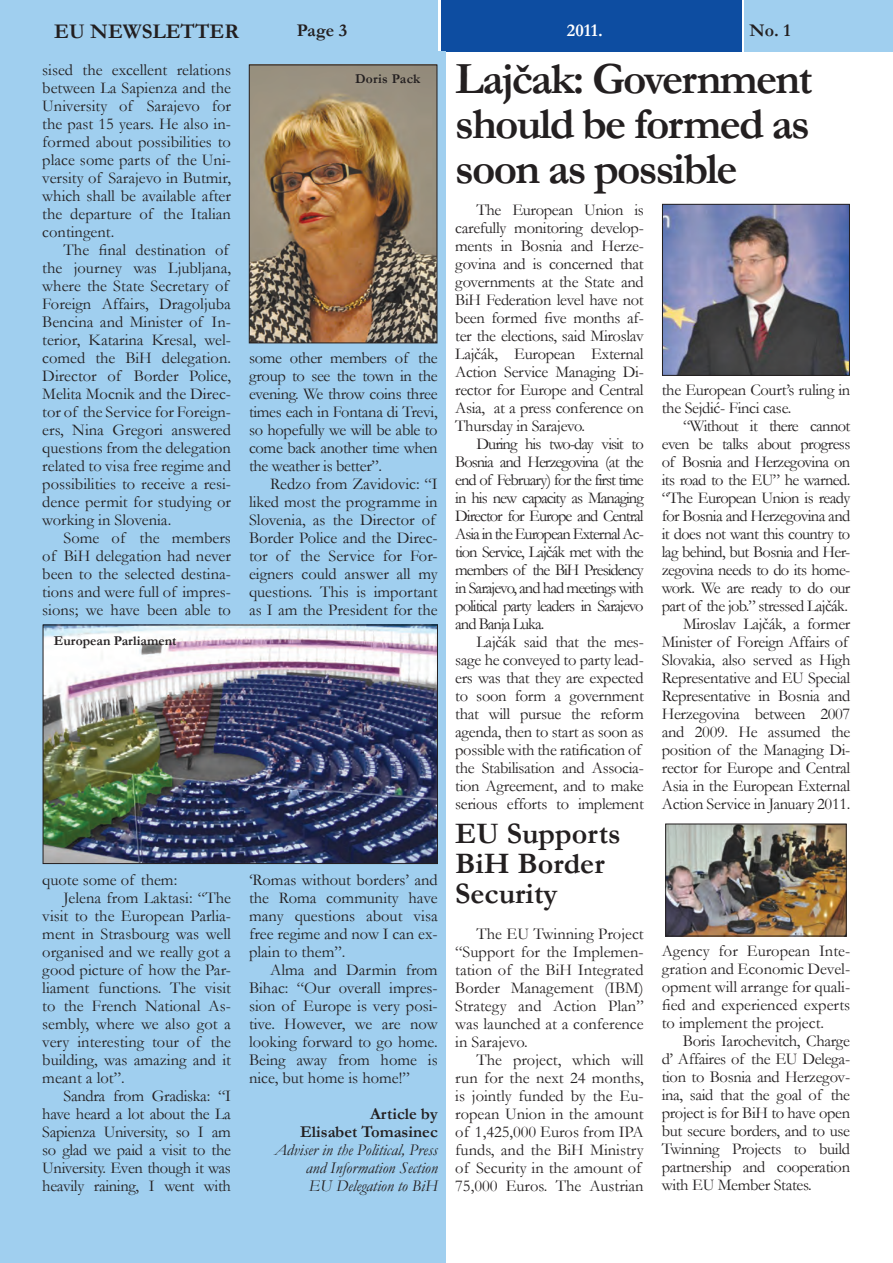
<style>
.page{position:relative;width:893px;height:1263px;background:#fff}
.page>*{position:absolute;margin:0;border:0;box-sizing:border-box;transform-origin:0 0}
.t1{font:700 45px/45px "Garamond";letter-spacing:-.04em;color:#231f20;text-align:justify}
.t2{font:700 30px/30px "Garamond";color:#231f20}
.t3{font:700 21px "Garamond";color:#231f20}
.t4{font:700 18px "Garamond";color:#231f20}
.t5{font:700 18px "Garamond";color:#fff}
.t6{font:16.5px/18px "Garamond";color:#231f20;text-align:justify}
.t7{font:16.5px/18px "Garamond";letter-spacing:-.025em;color:#231f20;text-align:right}
.t8{font:16.5px/18px "Garamond";letter-spacing:-.02em;color:#231f20}
.t9{font:italic 16.5px/18px "Garamond";color:#231f20;text-align:justify}
.t10{font:700 16.5px/18px "Garamond";color:#231f20;text-align:right}
.t11{font:700 13.5px "Garamond";color:#231f20}
.t12{font:700 13.5px "Garamond";letter-spacing:.02em;color:#231f20}
</style>
<div class="page">
<div style="left:0;top:0;width:438px;height:51px;background:#a0cfef"></div>
<div style="left:441px;top:0;width:300px;height:51px;background:#0d4da1"></div>
<div style="left:744px;top:0;width:149px;height:51px;background:#a0cfef"></div>
<div style="left:0;top:51px;width:446px;height:1212px;background:#a0cfef"></div>
<img style="left:45px;top:627px;width:391px;height:235px">
<div style="left:43px;top:625px;width:395px;height:239px;border:1px solid #231f20"></div>
<img style="left:251px;top:67px;width:184px;height:274px">
<div style="left:249px;top:65px;width:188px;height:278px;border:1px solid #231f20"></div>
<img style="left:664px;top:206px;width:184px;height:168px">
<div style="left:662px;top:204px;width:188px;height:172px;border:1px solid #231f20"></div>
<img style="left:667px;top:826px;width:178px;height:108px">
<div style="left:665px;top:824px;width:182px;height:112px;border:1px solid #231f20"></div>
<p class="t3" style="left:54px;top:17px;width:186px">EU NEWSLETTER</p>
<p class="t5" style="left:567px;top:18px;width:37px">2011.</p>
<p class="t4" style="left:750px;top:18px;width:42px">No. 1</p>
<p class="t4" style="left:297px;top:18px;width:52px">Page 3</p>
<p class="t6" style="left:42px;top:60px;width:190px">sised the excellent relations between La Sapienza and the University of Sarajevo for the past 15 years. He also in&shy;formed about possibilities to place some parts of the Uni&shy;versity of Sarajevo in Butmir, which shall be available after the departure of the Italian contingent.</p>
<p class="t6" style="left:42px;top:240px;width:190px;text-align:left;text-indent:21px">The final destination of the journey was Ljubljana, where the State Secretary of<br>Foreign Affairs, Dragoljuba<br>Bencina and Minister of In&shy;terior, Katarina Kresal, wel&shy;comed the BiH delegation.<br>Director of Border Police,<br>Melita Mocnik and the Direc&shy;tor of the Service for Foreign&shy;ers, Nina Gregori answered questions from the delegation related to visa free regime and possibilities to receive a resi&shy;dence permit for studying or working in Slovenia.</p>
<p class="t6" style="left:42px;top:528px;width:190px;text-indent:21px">Some of the members of BiH delegation had never been to the selected destina&shy;tions and were full of impres&shy;sions; we have been able to</p>
<p class="t11" style="left:54px;top:631px;width:124px">European Parliament</p>
<p class="t6" style="left:42px;top:870px;width:137px">quote some of them:</p>
<p class="t6" style="left:64px;top:888px;width:169px">Jelena from Laktasi: “The</p>
<p class="t6" style="left:42px;top:906px;width:190px">visit to the European Parlia-</p>
<p class="t6" style="left:42px;top:924px;width:190px">ment in Strasbourg was well</p>
<p class="t6" style="left:42px;top:942px;width:190px">organised and we really got a</p>
<p class="t6" style="left:42px;top:960px;width:190px">good picture of how the Par-</p>
<p class="t6" style="left:42px;top:978px;width:190px">liament functions. The visit</p>
<p class="t6" style="left:42px;top:996px;width:190px">to the French National As-</p>
<p class="t6" style="left:42px;top:1014px;width:190px">sembly, where we also got a</p>
<p class="t6" style="left:42px;top:1032px;width:190px">very interesting tour of the</p>
<p class="t6" style="left:42px;top:1050px;width:190px">building, was amazing and it</p>
<p class="t6" style="left:42px;top:1068px;width:84px">meant a lot”.</p>
<p class="t8" style="left:64px;top:1086px;width:169px">Sandra from Gradiska: “I</p>
<p class="t8" style="left:42px;top:1104px;width:190px">have heard a lot about the La</p>
<p class="t8" style="left:42px;top:1122px;width:190px">Sapienza University, so I am</p>
<p class="t8" style="left:42px;top:1140px;width:190px">so glad we paid a visit to the</p>
<p class="t8" style="left:42px;top:1158px;width:190px">University. Even though it was</p>
<p class="t8" style="left:42px;top:1176px;width:190px">heavily raining, I went with</p>
<p class="t12" style="left:355px;top:69px;width:67px">Doris Pack</p>
<p class="t6" style="left:249px;top:348px;width:190px">some other members of the group to see the town in the evening. We throw coins three times each in Fontana di Trevi, so hopefully we will be able to come back another time when the weather is better”.</p>
<p class="t6" style="left:249px;top:474px;width:190px;text-align:left;text-indent:21px">Redzo from Zavidovic: “I liked most the programme in<br>Slovenia, as the Director of<br>Border Police and the Direc&shy;tor of the Service for For&shy;eigners could answer all my questions. This is important as I am the President for the</p>
<p class="t6" style="left:249px;top:870px;width:190px">‘Romas without borders’ and the Roma community have many questions about visa free regime and now I can ex&shy;plain to them”.</p>
<p class="t6" style="left:249px;top:960px;width:190px;text-indent:21px">Alma and Darmin from Bihac: “Our overall impres&shy;sion of Europe is very posi&shy;tive. However, we are now looking forward to go home.<br>Being away from home is nice, but home is home!”</p>
<p class="t10" style="left:300px;top:1105px;width:139px">Article by<br>Elisabet Tomasinec</p>
<p class="t9" style="left:306px;top:1140px;width:134px;text-indent:-31px">Adviser in the Political, Press and Information Section EU Delegation to BiH</p>
<h1 class="t1" style="left:455px;top:57px;width:359px">Lajčak: Government should be formed as soon as possible</h1>
<p class="t6" style="left:455px;top:200px;width:190px;text-indent:21px">The European Union is carefully monitoring develop&shy;ments in Bosnia and Herze&shy;govina and is concerned that governments at the State and BiH Federation level have not been formed five months af&shy;ter the elections, said Miroslav Lajčák, European External Action Service Managing Di&shy;rector for Europe and Central Asia, at a press conference on Thursday in Sarajevo.</p>
<p class="t6" style="left:455px;top:434px;width:190px;text-indent:21px">During his two-day visit to Bosnia and Herzegovina (at the end of February) for the first time in his new capacity as Managing Director for Europe and Central Asia in the European External Ac&shy;tion Service, Lajčák met with the members of the BiH Presidency in Sarajevo, and had meetings with political party leaders in Sarajevo and Banja Luka.</p>
<p class="t8" style="left:455px;top:632px;width:190px;text-indent:21px">Lajčák said that the mes&shy;sage he conveyed to party lead&shy;ers was that they are expected to soon form a government that will pursue the reform agenda, then to start as soon as possible with the ratification of the Stabilisation and Associa&shy;tion Agreement, and to make serious efforts to implement</p>
<h2 class="t2" style="left:455px;top:818px;width:167px">EU Supports<br>BiH Border<br>Security</h2>
<p class="t6" style="left:455px;top:924px;width:190px;text-indent:21px">The EU Twinning Project “Support for the Implemen&shy;tation of the BiH Integrated Border Management (IBM)<br>Strategy and Action Plan” was launched at a conference in Sarajevo.</p>
<p class="t6" style="left:455px;top:1050px;width:190px;text-align:left;text-indent:21px">The project, which will run for the next 24 months, is jointly funded by the Eu&shy;ropean Union in the amount of 1,425,000 Euros from IPA funds, and the BiH Ministry of Security in the amount of<br>75,000 Euros. The Austrian</p>
<p class="t8" style="left:662px;top:380px;width:190px">the European Court’s ruling in the Sejdić- Finci case.</p>
<p class="t7" style="left:662px;top:416px;width:190px">“Without it there cannot even be talks about progress of Bosnia and Herzegovina on its road to the EU” he warned. “The European Union is ready for Bosnia and Herzegovina and it does not want this country to lag behind, but Bosnia and Her&shy;zegovina needs to do its home&shy;work. We are ready to do our part of the job.” stressed Lajčák.<br>Miroslav Lajčák, a former<br>Minister of Foreign Affairs of<br>Slovakia, also served as High<br>Representative and EU Special<br>Representative in Bosnia and<br>Herzegovina between 2007 and 2009. He assumed the position of the Managing Di&shy;rector for Europe and Central<br>Asia in the European External<br>Action Service in January 2011.</p>
<p class="t6" style="left:662px;top:941px;width:190px">Agency for European Inte&shy;gration and Economic Devel&shy;opment will arrange for quali&shy;fied and experienced experts to implement the project.</p>
<p class="t6" style="left:662px;top:1031px;width:190px;text-indent:21px">Boris Iarochevitch, Charge d’ Affaires of the EU Delega&shy;tion to Bosnia and Herzegov&shy;ina, said that the goal of the project is for BiH to have open but secure borders, and to use Twinning Projects to build partnership and cooperation with EU Member States.</p>
</div>
